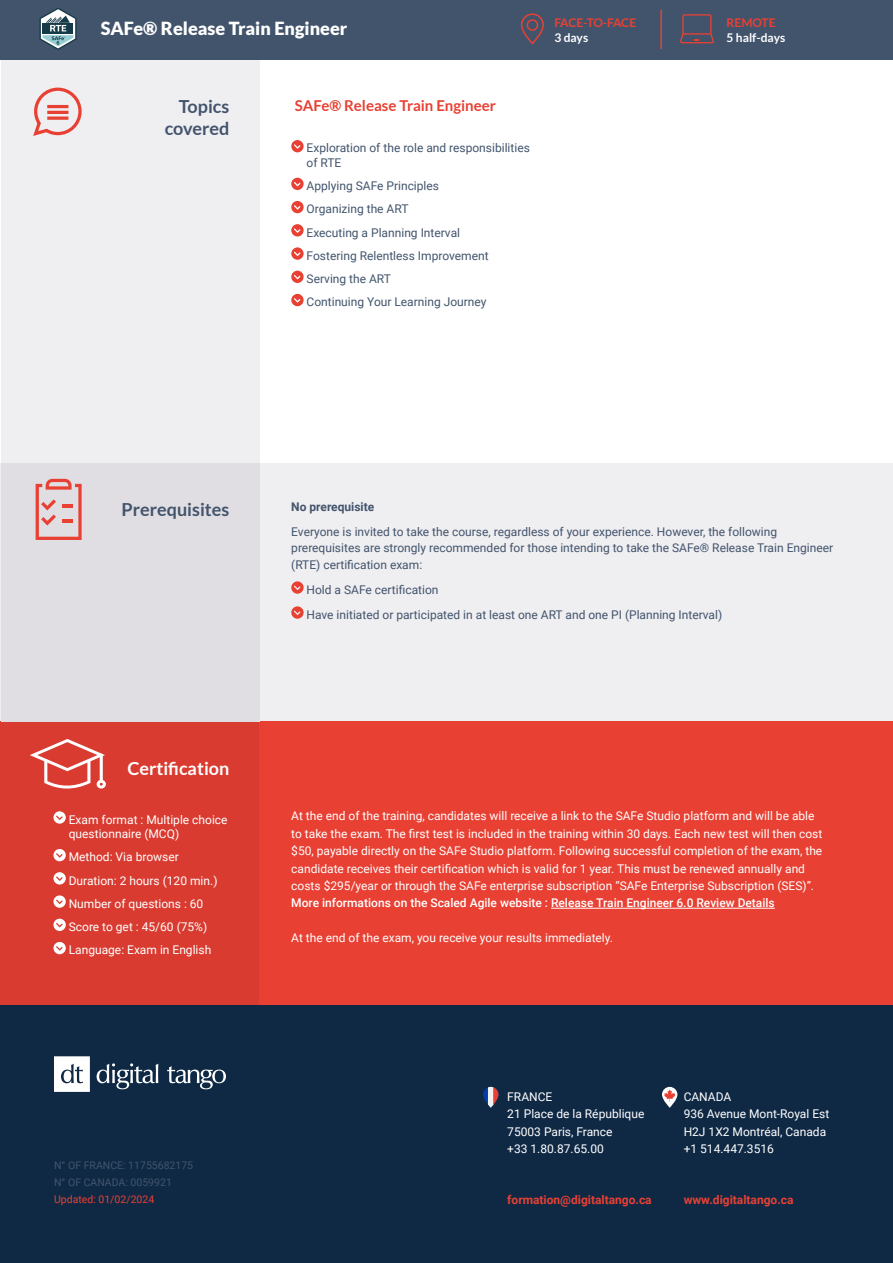
<style>
.page{position:relative;width:893px;height:1263px;background:#fff}
.page>*{position:absolute;margin:0;border:0;box-sizing:border-box;transform-origin:0 0}
.t1{font:900 18.15px "Lato";color:#fff}
.t2{font:700 18px/21.6px "Lato";color:#42546c;text-align:right}
.t3{font:700 18px "Lato";color:#fff}
.t4{font:700 15px "Lato";color:#e84033}
.t5{font:12px/17.4px "Roboto";color:#fff}
.t6{font:12px/23.2px "Roboto";color:#42546c}
.t7{font:500 12px "Roboto";color:#fff}
.t8{font:700 12px "Roboto";color:#e84033}
.t9{font:700 12px "Lato";letter-spacing:-.015em;color:#e84133}
.t10{font:700 12px "Lato";color:#fff}
.t11{font:700 12px "Roboto";color:#42546c}
.t12{font:10.5px/17.4px "Roboto";color:#42546c}
.t13{font:10.5px "Roboto";color:#e84033}
</style>
<div class="page">
<div style="left:0;top:721px;width:893px;height:541px;background:#e84033"></div>
<div style="left:1px;top:1px;width:259px;height:720px;background:#efeef1"></div>
<div style="left:0;top:721px;width:259px;height:285px;background:#d93b30"></div>
<div style="left:1px;top:463px;width:892px;height:258px;background:linear-gradient(to right,#e1dfe4,#f4f3f6)"></div>
<svg style="left:291px;top:140px;width:13px;height:12px"></svg>
<svg style="left:291px;top:178px;width:13px;height:12px"></svg>
<svg style="left:291px;top:201px;width:13px;height:12px"></svg>
<svg style="left:291px;top:224px;width:13px;height:12px"></svg>
<svg style="left:291px;top:247px;width:13px;height:13px"></svg>
<svg style="left:291px;top:271px;width:13px;height:12px"></svg>
<svg style="left:291px;top:294px;width:13px;height:12px"></svg>
<svg style="left:291px;top:581px;width:13px;height:13px"></svg>
<svg style="left:291px;top:606px;width:13px;height:13px"></svg>
<svg style="left:53px;top:811px;width:13px;height:13px"></svg>
<svg style="left:53px;top:849px;width:13px;height:12px"></svg>
<svg style="left:53px;top:872px;width:13px;height:12px"></svg>
<svg style="left:53px;top:895px;width:13px;height:13px"></svg>
<svg style="left:53px;top:919px;width:13px;height:12px"></svg>
<svg style="left:53px;top:942px;width:13px;height:12px"></svg>
<svg style="left:33px;top:87px;width:49px;height:49px"></svg>
<div style="left:0;top:0;width:893px;height:60px;background:#42546c"></div>
<svg style="left:36px;top:479px;width:46px;height:61px"></svg>
<svg style="left:30px;top:739px;width:76px;height:49px"></svg>
<div style="left:0;top:1006px;width:893px;height:257px;background:#0f2945"></div>
<svg style="left:97px;top:1063px;width:61px;height:26px"></svg>
<svg style="left:167px;top:1066px;width:59px;height:23px"></svg>
<svg style="left:54px;top:1056px;width:36px;height:36px"></svg>
<svg style="left:662px;top:1087px;width:15px;height:21px"></svg>
<svg style="left:664px;top:1089px;width:11px;height:12px"></svg>
<svg style="left:483px;top:1087px;width:15px;height:21px"></svg>
<svg style="left:488px;top:1087px;width:10px;height:21px"></svg>
<hr style="left:551px;top:908px;width:224px;height:1px;background:#fff">
<svg style="left:520px;top:13px;width:24px;height:32px"></svg>
<svg style="left:680px;top:14px;width:34px;height:29px"></svg>
<hr style="left:660px;top:10px;width:2px;height:39px;background:#e84133">
<svg style="left:40px;top:8px;width:37px;height:42px"></svg>
<h1 class="t1" style="left:101px;top:18px;width:248px">SAFe® Release Train Engineer</h1>
<h2 class="t2" style="left:165px;top:95px;width:66px">Topics covered</h2>
<p class="t4" style="left:295px;top:97px;width:203px">SAFe® Release Train Engineer</p>
<p class="t6" style="left:307px;top:140px;width:225px;line-height:14.4px">Exploration of the role and responsibilities of RTE</p>
<p class="t6" style="left:307px;top:174px;width:184px">Applying SAFe Principles<br>Organizing the ART<br>Executing a Planning Interval<br>Fostering Relentless Improvement<br>Serving the ART<br>Continuing Your Learning Journey</p>
<p class="t9" style="left:554px;top:16px;width:83px">FACE-TO-FACE</p>
<p class="t9" style="left:727px;top:16px;width:51px">REMOTE</p>
<p class="t10" style="left:554px;top:31px;width:35px">3 days</p>
<p class="t10" style="left:727px;top:31px;width:60px">5 half-days</p>
<h2 class="t2" style="left:122px;top:499px;width:109px">Prerequisites</h2>
<h2 class="t3" style="left:127px;top:758px;width:103px">Certification</h2>
<p class="t5" style="left:69px;top:812px;width:160px;line-height:14.4px">Exam format : Multiple choice questionnaire (MCQ)</p>
<p class="t5" style="left:69px;top:845px;width:150px;line-height:23.2px">Method: Via browser<br>Duration: 2 hours (120 min.)<br>Number of questions : 60<br>Score to get : 45/60 (75%)<br>Language: Exam in English</p>
<p class="t11" style="left:291px;top:498px;width:85px">No prerequisite</p>
<p class="t6" style="left:291px;top:523px;width:543px;line-height:16.5px">Everyone is invited to take the course, regardless of your experience. However, the following prerequisites are strongly recommended for those intending to take the SAFe® Release Train Engineer (RTE) certification exam:</p>
<p class="t6" style="left:307px;top:576px;width:417px;line-height:25px">Hold a SAFe certification<br>Have initiated or participated in at least one ART and one PI (Planning Interval)</p>
<p class="t5" style="left:291px;top:807px;width:533px">At the end of the training, candidates will receive a link to the SAFe Studio platform and will be able to take the exam. The first test is included in the training within 30 days. Each new test will then cost $50, payable directly on the SAFe Studio platform. Following successful completion of the exam, the candidate receives their certification which is valid for 1 year. This must be renewed annually and costs $295/year or through the SAFe enterprise subscription “SAFe Enterprise Subscription (SES)”.</p>
<p class="t7" style="left:291px;top:895px;width:485px">More informations on the Scaled Agile website : Release Train Engineer 6.0 Review Details</p>
<p class="t5" style="left:291px;top:929px;width:323px">At the end of the exam, you receive your results immediately.</p>
<p class="t5" style="left:507px;top:1087px;width:139px">FRANCE<br>21 Place de la République<br>75003 Paris, France<br>+33 1.80.87.65.00</p>
<p class="t5" style="left:684px;top:1087px;width:147px">CANADA<br>936 Avenue Mont-Royal Est<br>H2J 1X2 Montréal, Canada +1 514.447.3516</p>
<p class="t12" style="left:54px;top:1156px;width:141px">N° OF FRANCE: 11755682175<br>N° OF CANADA: 0059921</p>
<p class="t13" style="left:54px;top:1192px;width:102px">Updated: 01/02/2024</p>
<p class="t8" style="left:507px;top:1191px;width:146px">formation@digitaltango.ca</p>
<p class="t8" style="left:684px;top:1191px;width:111px">www.digitaltango.ca</p>
</div>
